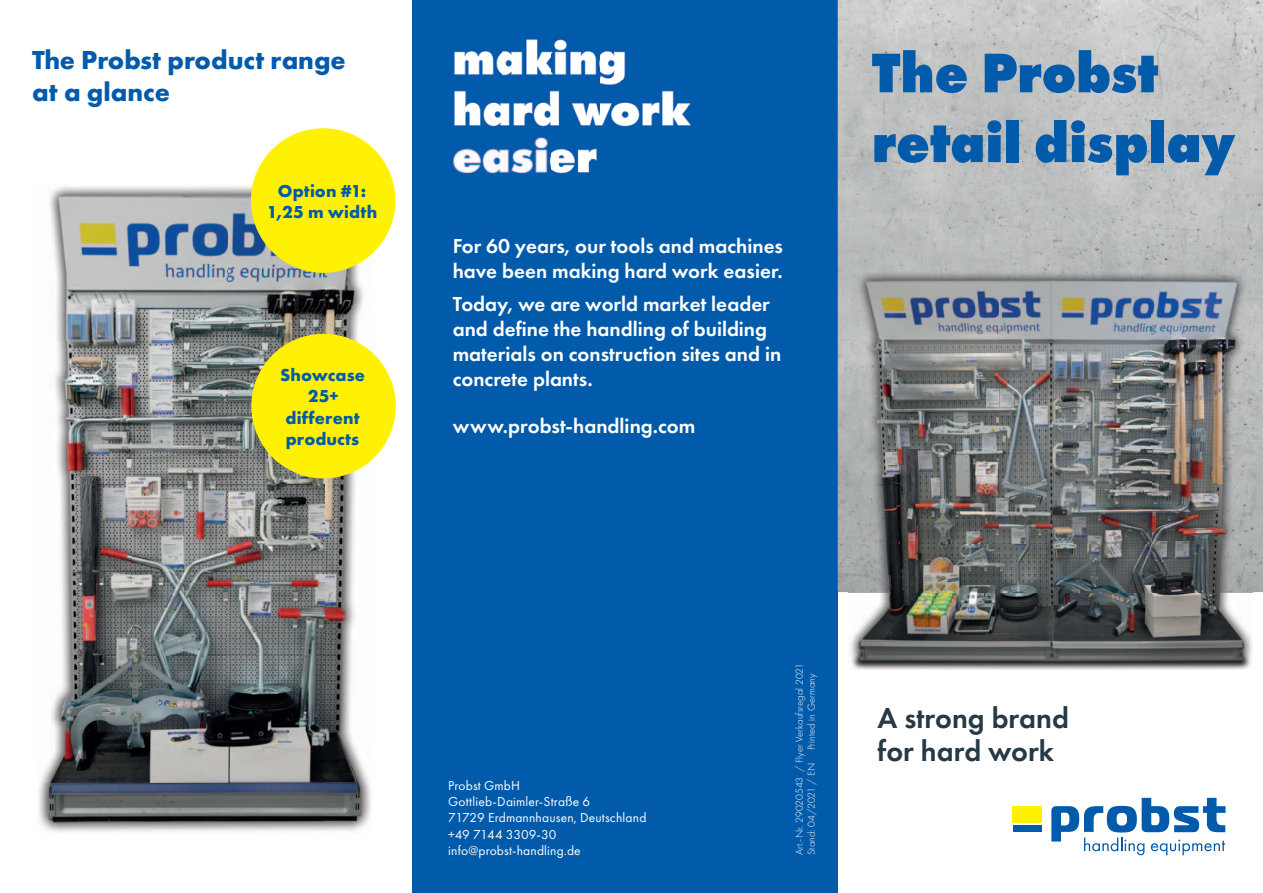
<style>
.page{position:relative;width:1263px;height:893px;background:#fff}
.page>*{position:absolute;margin:0;border:0;box-sizing:border-box;transform-origin:0 0}
.t1{font:800 57.75px/69.8px "Futura PT";color:#015aaa;scale:.95 1}
.t2{font:600 30px/33px "Futura PT";color:#263944}
.t3{font:700 27px/32.4px "Futura PT";color:#015aaa}
.t4{font:600 21px/25.2px "Futura PT";color:#fff}
.t5{font:700 18px/21.6px "Futura PT";letter-spacing:.005em;color:#015aaa;text-align:center}
.t6{font:13.5px/16.2px "Futura PT";letter-spacing:.01em;color:#fff}
.t7{font:300 10.5px/12px "Futura PT";letter-spacing:.01em;color:#fff}
</style>
<div class="page">
<div style="left:412px;top:0;width:426px;height:893px;background:#015aaa"></div>
<div style="left:1012px;top:806px;width:29px;height:17px;background:#fff101"></div>
<div style="left:1012px;top:826px;width:29px;height:6px;background:#015aaa"></div>
<svg style="left:1051px;top:798px;width:175px;height:57px"></svg>
<img style="left:838px;top:0;width:425px;height:592px">
<img style="left:848px;top:260px;width:404px;height:410px">
<img style="left:38px;top:185px;width:334px;height:647px">
<img style="left:453px;top:39px;width:238px;height:135px">
<div style="left:251px;top:128px;width:144px;height:145px;background:#fff101;border-radius:50%"></div>
<div style="left:251px;top:334px;width:145px;height:144px;background:#fff101;border-radius:50%"></div>
<p class="t3" style="left:32px;top:44px;width:315px">The Probst product range at a glance</p>
<p class="t5" style="left:267px;top:180px;width:112px">Option #1:<br>1,25 m width</p>
<p class="t5" style="left:280px;top:364px;width:86px">Showcase<br>25+ different products</p>
<p class="t4" style="left:453px;top:234px;width:332px">For 60 years, our tools and machines have been making hard work easier.</p>
<p class="t4" style="left:453px;top:292px;width:330px">Today, we are world market leader and define the handling of building materials on construction sites and in concrete plants.</p>
<p class="t4" style="left:453px;top:414px;width:244px">www.probst-handling.com</p>
<h1 class="t1" style="left:872px;top:39px;width:384px">The Probst retail display</h1>
<p class="t6" style="left:448px;top:778px;width:200px">Probst GmbH<br>Gottlieb-Daimler-Straße 6<br>71729 Erdmannhausen, Deutschland +49 7144 3309-30 info@probst-handling.de</p>
<p class="t7" style="left:794px;top:855px;width:193px;rotate:-90deg">Art.-Nr. 29020543 / Flyer Verkaufsregal 2021<br>Stand: 04/2021 / EN Printed in Germany</p>
<h2 class="t2" style="left:877px;top:703px;width:193px">A strong brand for hard work</h2>
</div>
